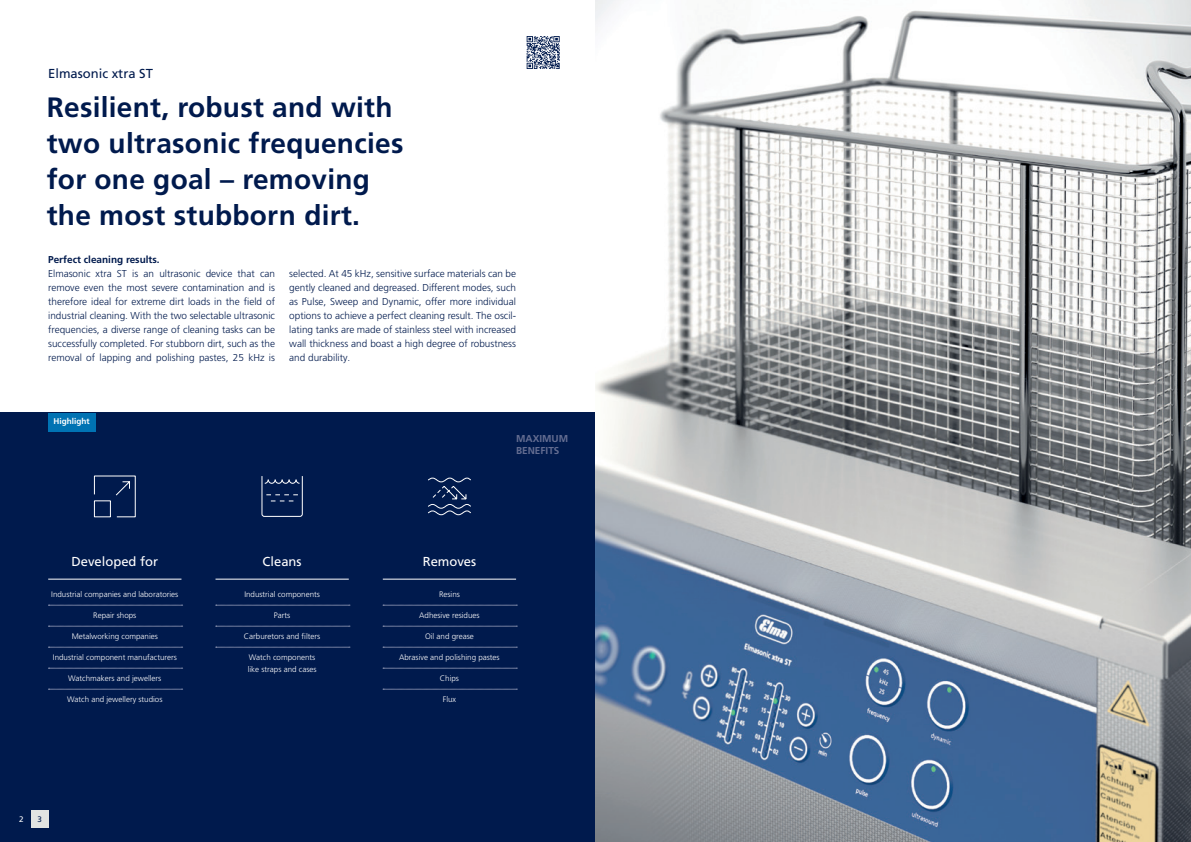
<style>
.page{position:relative;width:1191px;height:842px;background:#fff}
.page>*{position:absolute;margin:0;border:0;box-sizing:border-box;transform-origin:0 0}
.t1{font:700 28px/36px "Frutiger LT Pro";letter-spacing:.01em;color:#001a4d}
.t2{font:13px "Frutiger LT Pro";color:#fff}
.t3{font:13px "Frutiger LT Pro";color:#001a4d}
.t4{font:300 10px/14px "Frutiger LT Pro";color:#001a4d;text-align:justify}
.t5{font:700 10px "Frutiger LT Pro";color:#001a4d}
.t6{font:700 10px/12px "Frutiger LT Pro";color:#646d91}
.t7{font:700 8.2px "Frutiger LT Pro";color:#fff}
.t8{font:300 8px/12px "Frutiger LT Pro";color:#fff}
.t9{font:8px "Frutiger LT Pro";color:#fff}
.t10{font:8px "Frutiger LT Pro";color:#001a4d}
</style>
<div class="page">
<div style="left:0;top:413px;width:595px;height:429px;background:#001a4d"></div>
<hr style="left:383px;top:579px;width:133px;height:1px;background:#fff">
<svg style="left:383px;top:605px;width:134px;height:1px"></svg>
<svg style="left:383px;top:626px;width:134px;height:1px"></svg>
<svg style="left:383px;top:647px;width:134px;height:1px"></svg>
<svg style="left:383px;top:668px;width:134px;height:1px"></svg>
<svg style="left:383px;top:689px;width:134px;height:1px"></svg>
<hr style="left:215px;top:579px;width:134px;height:1px;background:#fff">
<svg style="left:216px;top:605px;width:134px;height:1px"></svg>
<svg style="left:216px;top:626px;width:134px;height:1px"></svg>
<svg style="left:216px;top:647px;width:134px;height:1px"></svg>
<hr style="left:48px;top:579px;width:133px;height:1px;background:#fff">
<svg style="left:48px;top:605px;width:135px;height:1px"></svg>
<svg style="left:48px;top:626px;width:135px;height:1px"></svg>
<svg style="left:48px;top:647px;width:135px;height:1px"></svg>
<svg style="left:48px;top:668px;width:135px;height:1px"></svg>
<svg style="left:48px;top:689px;width:135px;height:1px"></svg>
<svg style="left:94px;top:475px;width:42px;height:43px"></svg>
<svg style="left:261px;top:476px;width:42px;height:41px"></svg>
<svg style="left:428px;top:477px;width:43px;height:38px"></svg>
<div style="left:48px;top:413px;width:48px;height:18px;background:#0073b3"></div>
<svg style="left:526px;top:36px;width:33px;height:33px"></svg>
<div style="left:31px;top:811px;width:17px;height:17px;background:#e2e4e2"></div>
<img style="left:595px;top:0;width:596px;height:842px">
<h2 class="t3" style="left:48px;top:66px;width:106px">Elmasonic xtra ST</h2>
<h1 class="t1" style="left:47px;top:90px;width:358px">Resilient, robust and with two ultrasonic frequencies for one goal – removing the most stubborn dirt.</h1>
<p class="t5" style="left:48px;top:253px;width:113px">Perfect cleaning results.</p>
<p class="t4" style="left:48px;top:266px;width:228px">Elmasonic xtra ST is an ultrasonic device that can remove even the most severe contamination and is therefore ideal for extreme dirt loads in the field of industrial cleaning. With the two selectable ultrasonic frequencies, a diverse range of cleaning tasks can be successfully completed. For stubborn dirt, such as the removal of lapping and polishing pastes, 25 kHz is</p>
<p class="t4" style="left:289px;top:266px;width:228px">selected. At 45 kHz, sensitive surface materials can be gently cleaned and degreased. Different modes, such as Pulse, Sweep and Dynamic, offer more individual options to achieve a perfect cleaning result. The oscil&shy;lating tanks are made of stainless steel with increased wall thickness and boast a high degree of robustness and durability.</p>
<p class="t7" style="left:54px;top:417px;width:38px">Highlight</p>
<h2 class="t2" style="left:71px;top:554px;width:88px">Developed for</h2>
<p class="t8" style="left:51px;top:589px;width:129px">Industrial companies and laboratories</p>
<p class="t8" style="left:93px;top:610px;width:45px">Repair shops</p>
<p class="t8" style="left:72px;top:631px;width:88px">Metalworking companies</p>
<p class="t8" style="left:53px;top:652px;width:125px">Industrial component manufacturers</p>
<p class="t8" style="left:68px;top:673px;width:95px">Watchmakers and jewellers</p>
<p class="t8" style="left:67px;top:694px;width:97px">Watch and jewellery studios</p>
<p class="t9" style="left:19px;top:814px;width:6px">2</p>
<p class="t10" style="left:37px;top:814px;width:6px">3</p>
<h2 class="t2" style="left:263px;top:554px;width:41px">Cleans</h2>
<p class="t8" style="left:244px;top:589px;width:77px">Industrial components</p>
<p class="t8" style="left:274px;top:610px;width:18px">Parts</p>
<p class="t8" style="left:244px;top:631px;width:78px">Carburetors and filters</p>
<p class="t8" style="left:248px;top:652px;width:70px">Watch components like straps and cases</p>
<p class="t6" style="left:516px;top:433px;width:54px">MAXIMUM<br>BENEFITS</p>
<h2 class="t2" style="left:423px;top:554px;width:55px">Removes</h2>
<p class="t8" style="left:439px;top:589px;width:22px">Resins</p>
<p class="t8" style="left:419px;top:610px;width:62px">Adhesive residues</p>
<p class="t8" style="left:425px;top:631px;width:50px">Oil and grease</p>
<p class="t8" style="left:399px;top:652px;width:102px">Abrasive and polishing pastes</p>
<p class="t8" style="left:440px;top:673px;width:21px">Chips</p>
<p class="t8" style="left:443px;top:694px;width:15px">Flux</p>
</div>
